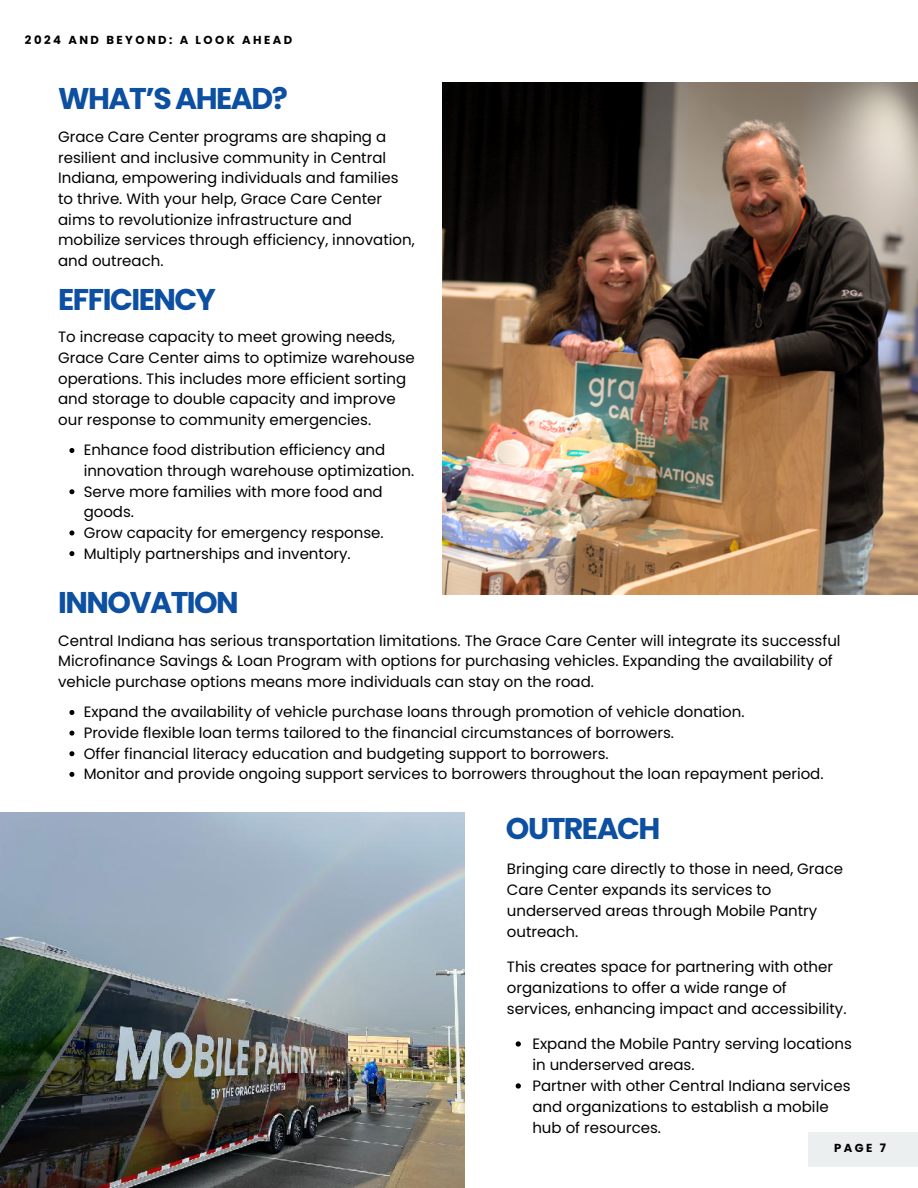
<style>
.page{position:relative;width:918px;height:1188px;background:#fff}
.page>*{position:absolute;margin:0;border:0;box-sizing:border-box;transform-origin:0 0}
.t1{font:700 30px "Poppins";letter-spacing:-.05em;color:#0d50a1}
.t2{font:15px/20.7px "Poppins";color:#000}
.t3{font:700 11.7px "Poppins";letter-spacing:.21em;color:#000}
</style>
<div class="page">
<img style="left:442px;top:82px;width:476px;height:512px">
<img style="left:0;top:812px;width:465px;height:376px">
<div style="left:808px;top:1132px;width:110px;height:35px;background:#ecefef"></div>
<svg style="left:69px;top:448px;width:5px;height:5px"></svg>
<svg style="left:69px;top:489px;width:5px;height:5px"></svg>
<svg style="left:69px;top:530px;width:5px;height:5px"></svg>
<svg style="left:69px;top:551px;width:5px;height:5px"></svg>
<svg style="left:69px;top:710px;width:5px;height:5px"></svg>
<svg style="left:69px;top:731px;width:5px;height:5px"></svg>
<svg style="left:69px;top:751px;width:5px;height:5px"></svg>
<svg style="left:69px;top:772px;width:5px;height:5px"></svg>
<svg style="left:516px;top:1041px;width:5px;height:6px"></svg>
<svg style="left:516px;top:1083px;width:5px;height:6px"></svg>
<h2 class="t3" style="left:25px;top:31px;width:269px">2024 AND BEYOND: A LOOK AHEAD</h2>
<h1 class="t1" style="left:58px;top:78px;width:231px">WHAT’S AHEAD?</h1>
<h2 class="t2" style="left:58px;top:127px;width:358px">Grace Care Center programs are shaping a resilient and inclusive community in Central Indiana, empowering individuals and families to thrive. With your help, Grace Care Center aims to revolutionize infrastructure and mobilize services through efficiency, innovation, and outreach.</h2>
<p class="t1" style="left:58px;top:278px;width:159px">EFFICIENCY</p>
<p class="t2" style="left:58px;top:327px;width:358px">To increase capacity to meet growing needs, Grace Care Center aims to optimize warehouse operations. This includes more efficient sorting and storage to double capacity and improve our response to community emergencies.</p>
<p class="t2" style="left:84px;top:440px;width:332px">Enhance food distribution efficiency and innovation through warehouse optimization.</p>
<p class="t2" style="left:84px;top:481px;width:301px">Serve more families with more food and goods.</p>
<h1 class="t2" style="left:84px;top:522px;width:301px">Grow capacity for emergency response.</h1>
<h2 class="t2" style="left:84px;top:543px;width:269px">Multiply partnerships and inventory.</h2>
<p class="t1" style="left:58px;top:581px;width:182px">INNOVATION</p>
<p class="t2" style="left:58px;top:630px;width:784px">Central Indiana has serious transportation limitations. The Grace Care Center will integrate its successful<br>Microfinance Savings &amp; Loan Program with options for purchasing vehicles. Expanding the availability of vehicle purchase options means more individuals can stay on the road.</p>
<p class="t2" style="left:84px;top:702px;width:662px">Expand the availability of vehicle purchase loans through promotion of vehicle donation.</p>
<p class="t2" style="left:84px;top:723px;width:592px">Provide flexible loan terms tailored to the financial circumstances of borrowers.</p>
<p class="t2" style="left:84px;top:743px;width:527px">Offer financial literacy education and budgeting support to borrowers.</p>
<h1 class="t2" style="left:84px;top:764px;width:741px">Monitor and provide ongoing support services to borrowers throughout the loan repayment period.</h1>
<h2 class="t1" style="left:506px;top:808px;width:156px">OUTREACH</h2>
<h2 class="t2" style="left:507px;top:858px;width:338px">Bringing care directly to those in need, Grace Care Center expands its services to underserved areas through Mobile Pantry outreach.</h2>
<p class="t2" style="left:507px;top:956px;width:341px">This creates space for partnering with other organizations to offer a wide range of services, enhancing impact and accessibility.</p>
<p class="t2" style="left:532px;top:1033px;width:321px">Expand the Mobile Pantry serving locations in underserved areas.</p>
<p class="t2" style="left:532px;top:1075px;width:320px">Partner with other Central Indiana services and organizations to establish a mobile hub of resources.</p>
<h1 class="t3" style="left:834px;top:1140px;width:53px">PAGE 7</h1>
</div>
